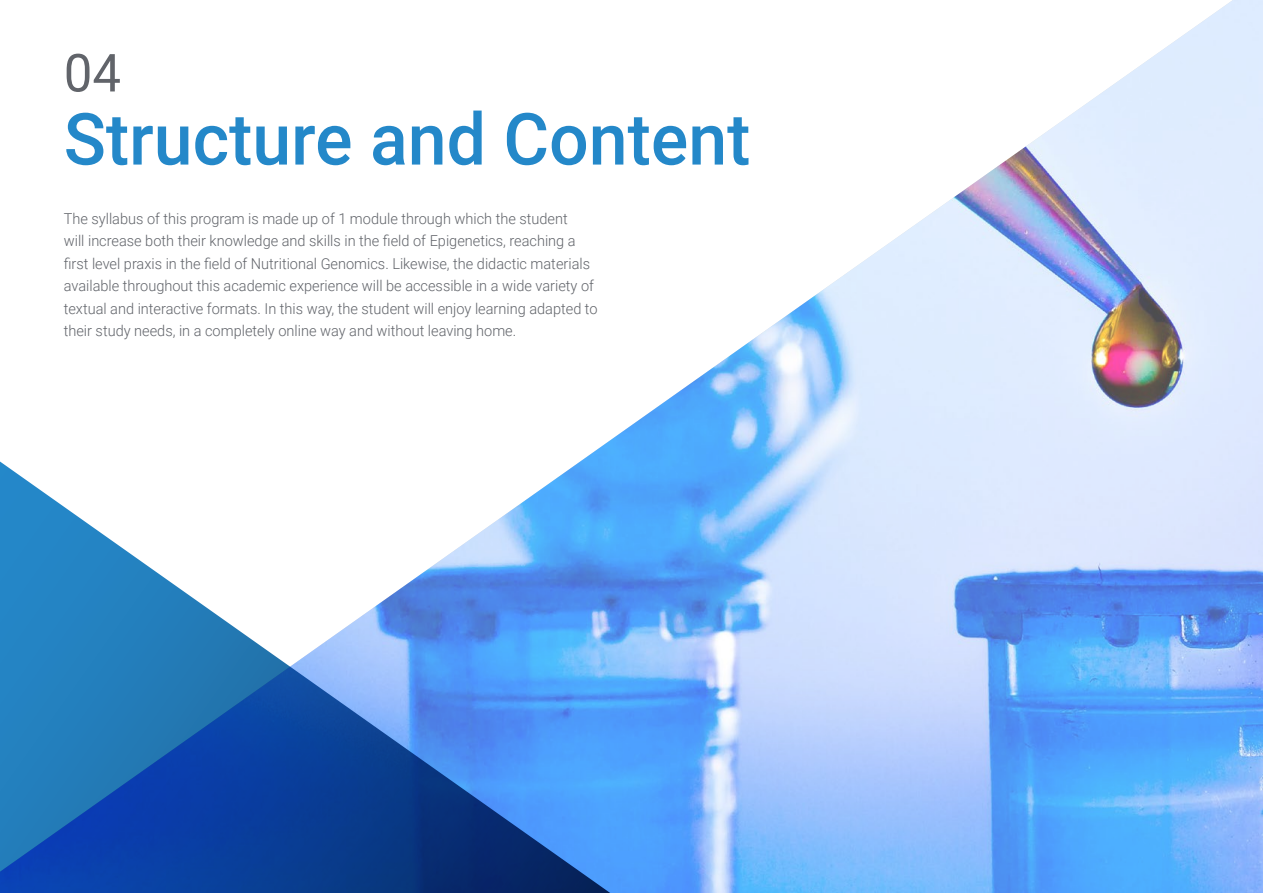
<style>
.page{position:relative;width:1263px;height:893px;background:#fff}
.page>*{position:absolute;margin:0;border:0;box-sizing:border-box;transform-origin:0 0}
.t1{font:500 72px "Roboto";color:#2488c9}
.t2{font:52.5px "Roboto";color:#61646a}
.t3{font:300 15px/22.5px "Roboto";color:#61646a}
</style>
<div class="page">
<img style="left:602px;top:0;width:661px;height:893px">
<svg style="left:0;top:446px;width:640px;height:447px"></svg>
<h2 class="t2" style="left:64px;top:36px;width:59px">04</h2>
<h1 class="t1" style="left:64px;top:89px;width:688px">Structure and Content</h1>
<p class="t3" style="left:64px;top:207px;width:535px">The syllabus of this program is made up of 1 module through which the student<br>will increase both their knowledge and skills in the field of Epigenetics, reaching a first level praxis in the field of Nutritional Genomics. Likewise, the didactic materials available throughout this academic experience will be accessible in a wide variety of textual and interactive formats. In this way, the student will enjoy learning adapted to their study needs, in a completely online way and without leaving home.</p>
</div>
